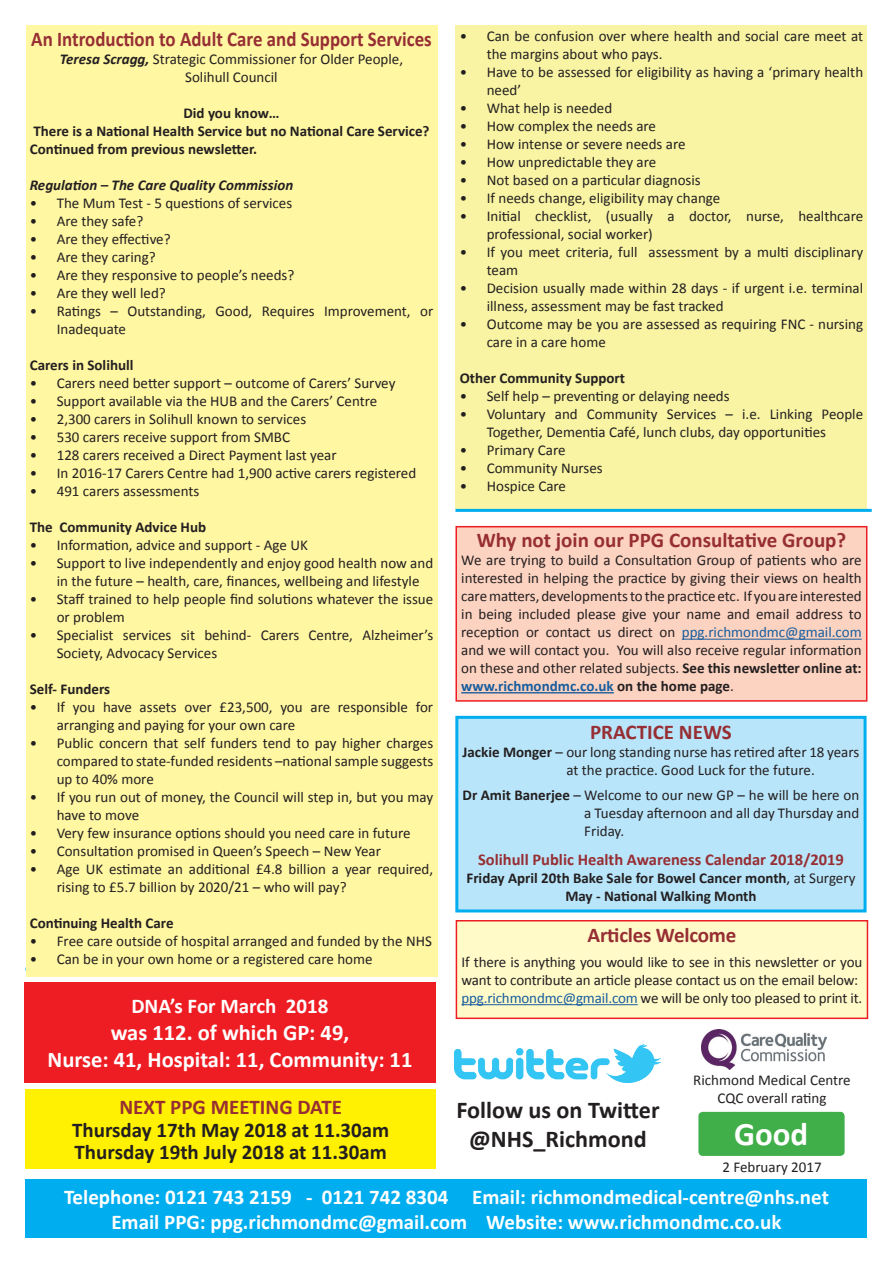
<style>
.page{position:relative;width:893px;height:1263px;background:#fff}
.page>*{position:absolute;margin:0;border:0;box-sizing:border-box;transform-origin:0 0}
.t1{font:700 33px "Calibri";color:#fff}
.t2{font:700 24.15px/29px "Calibri";color:#231f20;text-align:center}
.t3{font:700 22.5px/27px "Calibri";color:#fff;text-align:center}
.t4{font:700 21px/25.2px "Calibri";color:#fff;text-align:center}
.t5{font:700 21px "Calibri";color:#962e33}
.t6{font:700 21px/22.5px "Calibri";color:#231f20}
.t7{font:700 21px "Calibri";color:#962e33;scale:.9 1}
.t8{font:700 16.5px "Calibri";color:#962e33}
.t9{font:15px/18px "Calibri";color:#231f20}
.t10{font:700 15px/18px "Calibri";color:#231f20}
.t11{font:italic 700 15px "Calibri";color:#231f20}
.s1{font-weight:700;font-style:italic}
.s2{color:#175d9e}
.s3{font-weight:700}
.s4{font-weight:700;color:#175d9e}
.s5{font-weight:400}
</style>
<div class="page">
<div style="left:26px;top:1179px;width:841px;height:58px;background:#00aeef"></div>
<img style="left:454px;top:1044px;width:206px;height:38px">
<div style="left:698px;top:1112px;width:147px;height:44px;background:#40ae49;border-radius:4px"></div>
<img style="left:701px;top:1030px;width:126px;height:39px">
<div style="left:26px;top:26px;width:411px;height:951px;background:#fff7a2"></div>
<div style="left:26px;top:1089px;width:410px;height:80px;background:#fff101"></div>
<div style="left:24px;top:982px;width:412px;height:101px;background:#ee1d23"></div>
<div style="left:455px;top:26px;width:412px;height:483px;background:#f8f4a3"></div>
<hr style="left:455px;top:509px;width:417px;height:3px;background:#00aeef">
<div style="left:456px;top:921px;width:411px;height:97px;background:#fffac8"></div>
<hr style="left:461px;top:1004px;width:177px;height:1px;background:#175d9e">
<div style="left:456px;top:920px;width:412px;height:99px;border:2px solid #ee1d23"></div>
<div style="left:457px;top:717px;width:408px;height:194px;background:#b9e5fa"></div>
<div style="left:455px;top:716px;width:412px;height:196px;border:3px solid #00aeef"></div>
<div style="left:456px;top:527px;width:411px;height:174px;background:#fcd2c0"></div>
<hr style="left:682px;top:639px;width:180px;height:1px;background:#175d9e">
<hr style="left:461px;top:692px;width:153px;height:1px;background:#175d9e">
<div style="left:455px;top:526px;width:412px;height:176px;border:2px solid #ee1d23"></div>
<h3 class="t7" style="left:31px;top:26px;width:446px">An Introduction to Adult Care and Support Services</h3>
<p class="t9" style="left:60px;top:49px;width:345px;text-align:center"><span class="s1">Teresa Scragg,</span> Strategic Commissioner for Older People,<br>Solihull Council</p>
<p class="t10" style="left:30px;top:103px;width:401px;text-indent:154px">Did you know…<br>There is a National Health Service but no National Care Service?<br>Continued from previous newsletter.</p>
<p class="t11" style="left:30px;top:175px;width:265px">Regulation – The Care Quality Commission</p>
<p class="t9" style="left:30px;top:193px;width:264px">• The Mum Test - 5 questions of services</p>
<p class="t9" style="left:30px;top:211px;width:115px">• Are they safe?</p>
<p class="t9" style="left:30px;top:229px;width:142px">• Are they effective?</p>
<p class="t9" style="left:30px;top:247px;width:127px">• Are they caring?</p>
<p class="t9" style="left:30px;top:265px;width:266px">• Are they responsive to people’s needs?</p>
<p class="t9" style="left:30px;top:283px;width:138px">• Are they well led?</p>
<p class="t9" style="left:57px;top:301px;width:378px;text-indent:-27px">• Ratings – Outstanding, Good, Requires Improvement, or<br>Inadequate</p>
<p class="t10" style="left:30px;top:355px;width:105px">Carers in Solihull</p>
<p class="t9" style="left:30px;top:373px;width:367px">• Carers need better support – outcome of Carers’ Survey</p>
<p class="t9" style="left:30px;top:391px;width:349px">• Support available via the HUB and the Carers’ Centre</p>
<p class="t9" style="left:30px;top:409px;width:278px">• 2,300 carers in Solihull known to services</p>
<p class="t9" style="left:30px;top:427px;width:262px">• 530 carers receive support from SMBC</p>
<p class="t9" style="left:30px;top:445px;width:308px">• 128 carers received a Direct Payment last year</p>
<p class="t9" style="left:30px;top:463px;width:388px">• In 2016-17 Carers Centre had 1,900 active carers registered</p>
<p class="t9" style="left:30px;top:481px;width:171px">• 491 carers assessments</p>
<p class="t10" style="left:30px;top:517px;width:178px">The Community Advice Hub</p>
<p class="t9" style="left:30px;top:535px;width:280px">• Information, advice and support - Age UK</p>
<p class="t9" style="left:57px;top:553px;width:378px;text-indent:-27px">• Support to live independently and enjoy good health now and in the future – health, care, finances, wellbeing and lifestyle</p>
<p class="t9" style="left:57px;top:589px;width:378px;text-indent:-27px">• Staff trained to help people find solutions whatever the issue or problem</p>
<p class="t9" style="left:57px;top:625px;width:378px;text-indent:-27px">• Specialist services sit behind- Carers Centre, Alzheimer’s<br>Society, Advocacy Services</p>
<p class="t10" style="left:30px;top:679px;width:82px">Self- Funders</p>
<p class="t9" style="left:57px;top:697px;width:378px;text-indent:-27px">• If you have assets over £23,500, you are responsible for arranging and paying for your own care</p>
<p class="t9" style="left:57px;top:733px;width:378px;text-align:justify;text-indent:-27px">• Public concern that self funders tend to pay higher charges compared to state-funded residents –national sample suggests up to 40% more</p>
<p class="t9" style="left:57px;top:787px;width:378px;text-indent:-27px">• If you run out of money, the Council will step in, but you may have to move</p>
<p class="t9" style="left:30px;top:823px;width:382px">• Very few insurance options should you need care in future</p>
<p class="t9" style="left:30px;top:841px;width:353px">• Consultation promised in Queen’s Speech – New Year</p>
<p class="t9" style="left:57px;top:859px;width:378px;text-indent:-27px">• Age UK estimate an additional £4.8 billion a year required, rising to £5.7 billion by 2020/21 – who will pay?</p>
<p class="t10" style="left:30px;top:913px;width:145px">Continuing Health Care</p>
<p class="t9" style="left:30px;top:931px;width:404px">• Free care outside of hospital arranged and funded by the NHS</p>
<p class="t9" style="left:30px;top:949px;width:344px">• Can be in your own home or a registered care home</p>
<h3 class="t4" style="left:131px;top:993px;width:199px">DNA’s For March 2018</h3>
<h3 class="t3" style="left:48px;top:1018px;width:366px">was 112. of which GP: 49,<br>Nurse: 41, Hospital: 11, Community: 11</h3>
<h3 class="t5" style="left:119px;top:1094px;width:224px">NEXT PPG MEETING DATE</h3>
<h3 class="t6" style="left:72px;top:1118px;width:319px">Thursday 17th May 2018 at 11.30am<br>Thursday 19th July 2018 at 11.30am</h3>
<p class="t9" style="left:487px;top:26px;width:378px;text-indent:-27px">• Can be confusion over where health and social care meet at the margins about who pays.</p>
<p class="t9" style="left:487px;top:62px;width:378px;text-indent:-27px">• Have to be assessed for eligibility as having a ‘primary health need’</p>
<p class="t9" style="left:460px;top:98px;width:154px">• What help is needed</p>
<p class="t9" style="left:460px;top:116px;width:198px">• How complex the needs are</p>
<p class="t9" style="left:460px;top:134px;width:227px">• How intense or severe needs are</p>
<p class="t9" style="left:460px;top:152px;width:198px">• How unpredictable they are</p>
<p class="t9" style="left:460px;top:170px;width:243px">• Not based on a particular diagnosis</p>
<p class="t9" style="left:460px;top:188px;width:262px">• If needs change, eligibility may change</p>
<p class="t9" style="left:487px;top:206px;width:378px;text-indent:-27px">• Initial checklist, (usually a doctor, nurse, healthcare professional, social worker)</p>
<p class="t9" style="left:487px;top:242px;width:378px;text-indent:-27px">• If you meet criteria, full assessment by a multi disciplinary team</p>
<p class="t9" style="left:487px;top:278px;width:378px;text-indent:-27px">• Decision usually made within 28 days - if urgent i.e. terminal illness, assessment may be fast tracked</p>
<p class="t9" style="left:487px;top:314px;width:378px;text-indent:-27px">• Outcome may be you are assessed as requiring FNC - nursing care in a care home</p>
<p class="t10" style="left:460px;top:368px;width:167px">Other Community Support</p>
<p class="t9" style="left:460px;top:386px;width:271px">• Self help – preventing or delaying needs</p>
<p class="t9" style="left:487px;top:404px;width:378px;text-indent:-27px">• Voluntary and Community Services – i.e. Linking People<br>Together, Dementia Café, lunch clubs, day opportunities</p>
<p class="t9" style="left:460px;top:440px;width:107px">• Primary Care</p>
<p class="t9" style="left:460px;top:458px;width:145px">• Community Nurses</p>
<p class="t9" style="left:460px;top:476px;width:108px">• Hospice Care</p>
<h3 class="t5" style="left:477px;top:527px;width:371px">Why not join our PPG Consultative Group?</h3>
<p class="t9" style="left:461px;top:551px;width:402px;text-align:justify">We are trying to build a Consultation Group of patients who are interested in helping the practice by giving their views on health care matters, developments to the practice etc. If you are interested in being included please give your name and email address to reception or contact us direct on <span class="s2">ppg.richmondmc@gmail.com </span>and we will contact you. You will also receive regular information on these and other related subjects. <span class="s3">See this newsletter online at: </span><span class="s4">www.richmondmc.co.uk</span> <span class="s3">on the home page</span>.</p>
<h3 class="t5" style="left:590px;top:719px;width:143px">PRACTICE NEWS</h3>
<p class="t9" style="left:566px;top:742px;width:294px;text-indent:-104px"><span class="s3">Jackie Monger</span> – our long standing nurse has retired after 18 years at the practice. Good Luck for the future.</p>
<p class="t9" style="left:584px;top:786px;width:277px;text-align:justify;text-indent:-122px"><span class="s3">Dr Amit Banerjee</span> – Welcome to our new GP – he will be here on a Tuesday afternoon and all day Thursday and Friday.</p>
<p class="t8" style="left:478px;top:849px;width:367px">Solihull Public Health Awareness Calendar 2018/2019</p>
<p class="t10" style="left:466px;top:868px;width:391px;text-align:center">Friday April 20th Bake Sale for Bowel Cancer month<span class="s5">, at Surgery<br></span>May - National Walking Month</p>
<h3 class="t5" style="left:587px;top:921px;width:150px">Articles Welcome</h3>
<p class="t9" style="left:461px;top:952px;width:402px">If there is anything you would like to see in this newsletter or you want to contribute an article please contact us on the email below: <span class="s2">ppg.richmondmc@gmail.com</span> we will be only too pleased to print it.</p>
<h2 class="t2" style="left:456px;top:1094px;width:205px">Follow us on Twitter @NHS_Richmond</h2>
<p class="t9" style="left:693px;top:1070px;width:159px;text-align:center">Richmond Medical Centre<br>CQC overall rating</p>
<h1 class="t1" style="left:734px;top:1113px;width:76px">Good</h1>
<p class="t9" style="left:722px;top:1157px;width:101px">2 February 2017</p>
<h3 class="t4" style="left:64px;top:1183px;width:766px">Telephone: 0121 743 2159 - 0121 742 8304 Email: richmondmedical-centre@nhs.net<br>Email PPG: ppg.richmondmc@gmail.com Website: www.richmondmc.co.uk</h3>
</div>
